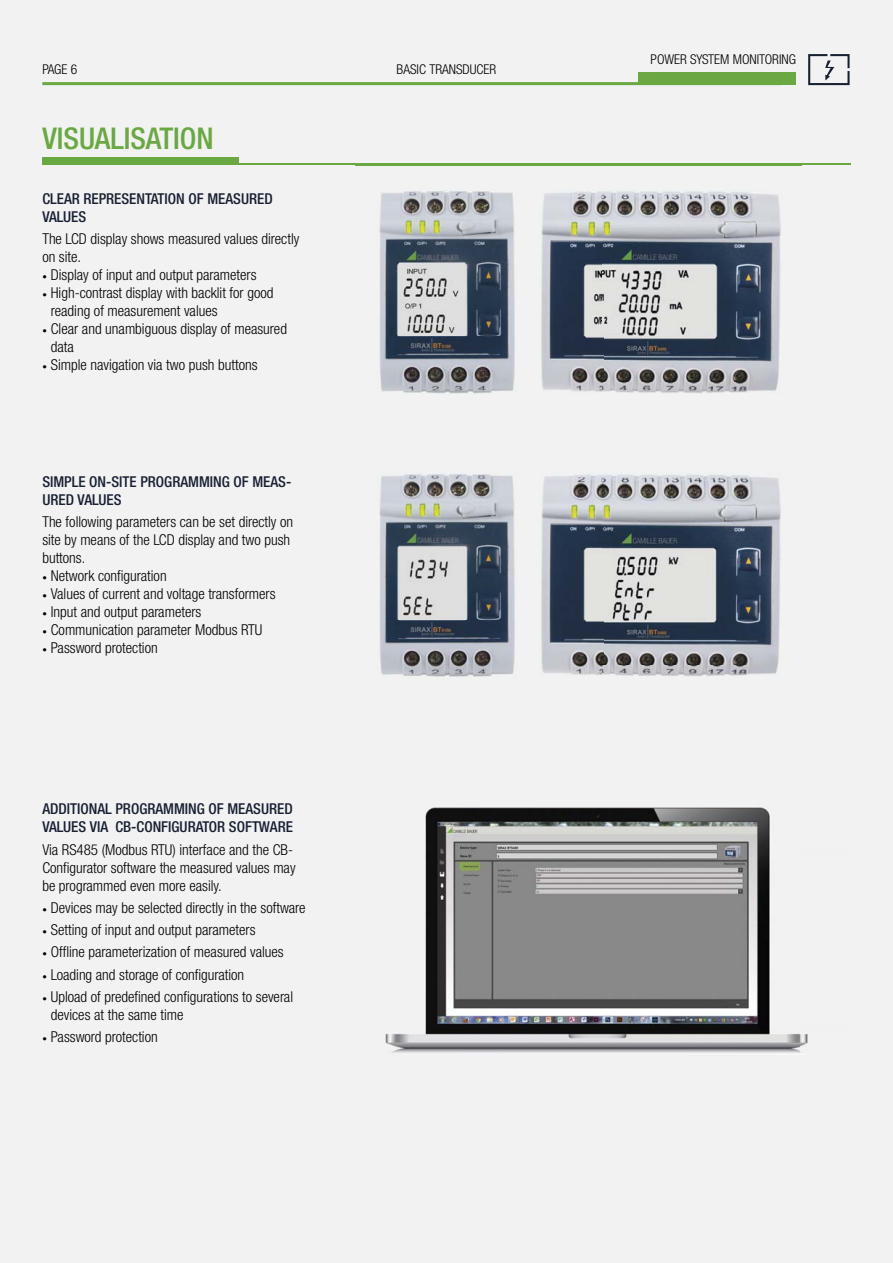
<style>
.page{position:relative;width:893px;height:1263px;background:#fff}
.page>*{position:absolute;margin:0;border:0;box-sizing:border-box;transform-origin:0 0}
.t1{font:500 condensed 30px "Helvetica Neue LTW1 G";color:#6aa842}
.t2{font:300 condensed 15px/18px "Helvetica Neue LTW1 G";color:#000}
.t3{font:500 condensed 15px/18px "Helvetica Neue LTW1 G";color:#182033}
.t4{font:300 condensed 13.5px "Helvetica Neue LTW1 G";color:#000}
.s1{font-size:9px}
</style>
<div class="page">
<div style="left:0;top:0;width:892px;height:1263px;background:#f2f2f2"></div>
<hr style="left:42px;top:82px;width:739px;height:3px;background:#6aa842">
<div style="left:638px;top:72px;width:158px;height:13px;background:#6aa842"></div>
<svg style="left:808px;top:54px;width:41px;height:31px"></svg>
<hr style="left:42px;top:164px;width:808px;height:1px;background:#6aa842">
<div style="left:42px;top:158px;width:197px;height:6px;background:#6aa842"></div>
<img style="left:355px;top:163px;width:446px;height:231px">
<img style="left:355px;top:164px;width:446px;height:1px">
<img style="left:379px;top:474px;width:402px;height:203px">
<img style="left:385px;top:807px;width:423px;height:246px">
<p class="t4" style="left:42px;top:65px;width:36px">PAGE 6</p>
<h1 class="t1" style="left:42px;top:128px;width:173px">VISUALISATION</h1>
<p class="t3" style="left:42px;top:191px;width:232px">CLEAR REPRESENTATION OF MEASURED<br>VALUES</p>
<p class="t2" style="left:42px;top:232px;width:258px">The LCD display shows measured values directly on site.</p>
<p class="t2" style="left:42px;top:268px;width:216px"><span class="s1">•</span> Display of input and output parameters</p>
<p class="t2" style="left:51px;top:286px;width:224px;text-indent:-9px"><span class="s1">•</span> High-contrast display with backlit for good reading of measurement values</p>
<p class="t2" style="left:51px;top:322px;width:238px;text-indent:-9px"><span class="s1">•</span> Clear and unambiguous display of measured data</p>
<p class="t2" style="left:42px;top:358px;width:217px"><span class="s1">•</span> Simple navigation via two push buttons</p>
<p class="t3" style="left:42px;top:474px;width:250px">SIMPLE ON-SITE PROGRAMMING OF MEAS-<br>URED VALUES</p>
<p class="t2" style="left:42px;top:515px;width:252px">The following parameters can be set directly on site by means of the LCD display and two push buttons.</p>
<p class="t2" style="left:42px;top:569px;width:126px"><span class="s1">•</span> Network configuration</p>
<p class="t2" style="left:42px;top:587px;width:235px"><span class="s1">•</span> Values of current and voltage transformers</p>
<p class="t2" style="left:42px;top:605px;width:161px"><span class="s1">•</span> Input and output parameters</p>
<p class="t2" style="left:42px;top:623px;width:221px"><span class="s1">•</span> Communication parameter Modbus RTU</p>
<p class="t2" style="left:42px;top:641px;width:117px"><span class="s1">•</span> Password protection</p>
<p class="t3" style="left:42px;top:802px;width:252px">ADDITIONAL PROGRAMMING OF MEASURED<br>VALUES VIA CB-CONFIGURATOR SOFTWARE</p>
<p class="t2" style="left:42px;top:842px;width:255px">Via RS485 (Modbus RTU) interface and the CB-<br>Configurator software the measured values may be programmed even more easily.</p>
<p class="t2" style="left:42px;top:900px;width:265px"><span class="s1">•</span> Devices may be selected directly in the software</p>
<p class="t2" style="left:42px;top:923px;width:215px"><span class="s1">•</span> Setting of input and output parameters</p>
<p class="t2" style="left:42px;top:945px;width:243px"><span class="s1">•</span> Offline parameterization of measured values</p>
<p class="t2" style="left:42px;top:967px;width:203px"><span class="s1">•</span> Loading and storage of configuration</p>
<p class="t2" style="left:51px;top:989px;width:244px;text-indent:-9px"><span class="s1">•</span> Upload of predefined configurations to several devices at the same time</p>
<p class="t2" style="left:42px;top:1030px;width:117px"><span class="s1">•</span> Password protection</p>
<p class="t4" style="left:396px;top:65px;width:101px">BASIC TRANSDUCER</p>
<p class="t4" style="left:650px;top:54px;width:147px">POWER SYSTEM MONITORING</p>
</div>
